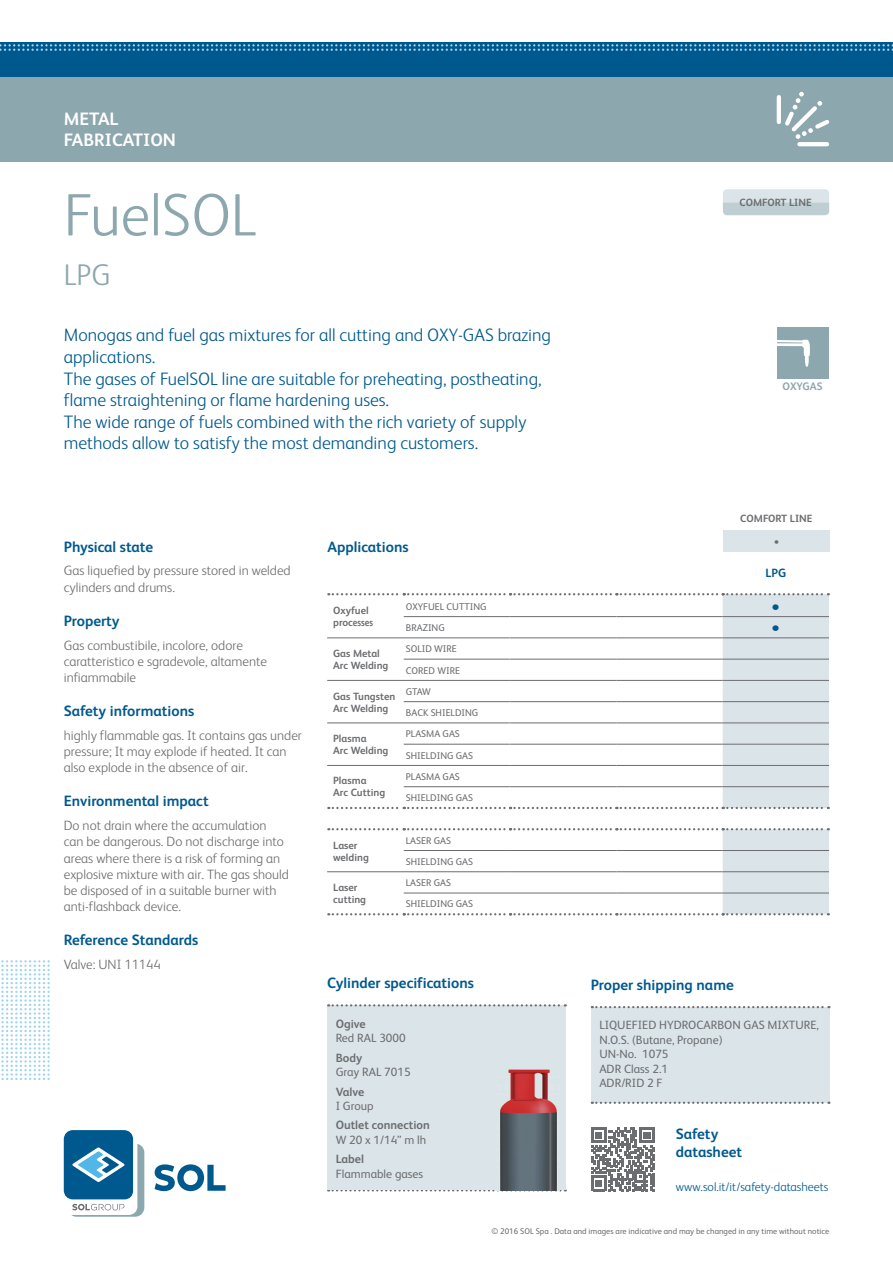
<style>
.page{position:relative;width:893px;height:1263px;background:#fff}
.page>*{position:absolute;margin:0;border:0;box-sizing:border-box;transform-origin:0 0}
.t1{font:300 60px "FS Albert";color:#8ca7ae}
.t2{font:300 30px "FS Albert";color:#8ca7ae}
.t3{font:300 18px/21.6px "FS Albert";color:#00598e}
.t4{font:700 18px/21px "FS Albert";color:#fff}
.t5{font:700 18px "FS Albert";color:#00598e}
.t6{font:700 15px/18px "FS Albert";color:#00598e}
.t7{font:300 13.5px/16.2px "FS Albert";color:#6c6d70}
.t8{font:300 12.3px "FS Albert";color:#00598e}
.t9{font:12px/14.4px "FS Albert";color:#6c6d70}
.t10{font:700 12px "FS Albert";color:#6c6d70}
.t11{font:700 12px "FS Albert";color:#00598e}
.t12{font:700 11.25px "FS Albert";color:#6c6d70}
.t13{font:700 10.8px "FS Albert";color:#8ca7ae}
.t14{font:700 10.5px/12px "FS Albert";color:#6c6d70}
.t15{font:9.75px/21.3px "FS Albert";color:#6c6d70}
.t16{font:8.25px "FS Albert";color:#6c6d70}
</style>
<div class="page">
<div style="left:0;top:77px;width:893px;height:85px;background:#8ca7ae"></div>
<div style="left:0;top:43px;width:893px;height:34px;background:#00598e"></div>
<svg style="left:0;top:44px;width:893px;height:7px"></svg>
<svg style="left:1px;top:960px;width:49px;height:120px"></svg>
<svg style="left:155px;top:1164px;width:71px;height:27px"></svg>
<div style="left:64px;top:1130px;width:69px;height:69px;background:#00598e;border-radius:9px"></div>
<svg style="left:71px;top:1144px;width:73px;height:73px"></svg>
<hr style="left:799px;top:142px;width:28px;height:4px;background:#fff">
<hr style="left:777px;top:97px;width:4px;height:25px;background:#fff">
<svg style="left:785px;top:92px;width:44px;height:47px"></svg>
<svg style="left:328px;top:1190px;width:238px;height:1px"></svg>
<svg style="left:723px;top:189px;width:106px;height:26px;background:#cddade"></svg>
<div style="left:777px;top:327px;width:51px;height:52px;background:#8ca7ae"></div>
<svg style="left:777px;top:340px;width:33px;height:26px"></svg>
<div style="left:327px;top:1005px;width:239px;height:185px;background:#dbe5e9"></div>
<img style="left:500px;top:1069px;width:57px;height:121px">
<svg style="left:328px;top:1004px;width:238px;height:2px"></svg>
<div style="left:591px;top:1007px;width:238px;height:96px;background:#dbe5e9"></div>
<svg style="left:592px;top:1006px;width:237px;height:2px"></svg>
<svg style="left:592px;top:1102px;width:237px;height:2px"></svg>
<svg style="left:591px;top:1128px;width:63px;height:63px"></svg>
<hr style="left:327px;top:637px;width:183px;height:1px;background:#6c6d70">
<hr style="left:327px;top:680px;width:183px;height:1px;background:#6c6d70">
<hr style="left:327px;top:722px;width:183px;height:1px;background:#6c6d70">
<hr style="left:327px;top:765px;width:183px;height:1px;background:#6c6d70">
<hr style="left:327px;top:871px;width:183px;height:1px;background:#6c6d70">
<svg style="left:328px;top:530px;width:501px;height:385px"></svg>
<h3 class="t4" style="left:64px;top:110px;width:114px">METAL<br>FABRICATION</h3>
<h1 class="t1" style="left:64px;top:194px;width:194px">FuelSOL</h1>
<p class="t14" style="left:740px;top:197px;width:74px">COMFORT LINE</p>
<h2 class="t2" style="left:64px;top:264px;width:48px">LPG</h2>
<p class="t3" style="left:64px;top:326px;width:489px">Monogas and fuel gas mixtures for all cutting and OXY-GAS brazing applications.<br>The gases of FuelSOL line are suitable for preheating, postheating, flame straightening or flame hardening uses.<br>The wide range of fuels combined with the rich variety of supply methods allow to satisfy the most demanding customers.</p>
<p class="t13" style="left:783px;top:382px;width:42px">OXYGAS</p>
<p class="t14" style="left:740px;top:513px;width:74px">COMFORT LINE</p>
<p class="t12" style="left:774px;top:537px;width:7px">•</p>
<p class="t6" style="left:64px;top:539px;width:91px">Physical state</p>
<p class="t6" style="left:327px;top:539px;width:83px">Applications</p>
<p class="t7" style="left:64px;top:564px;width:228px">Gas liquefied by pressure stored in welded cylinders and drums.</p>
<p class="t6" style="left:64px;top:613px;width:57px">Property</p>
<p class="t7" style="left:64px;top:638px;width:205px">Gas combustibile, incolore, odore caratteristico e sgradevole, altamente infiammabile</p>
<p class="t6" style="left:64px;top:703px;width:132px">Safety informations</p>
<p class="t7" style="left:64px;top:728px;width:240px">highly flammable gas. It contains gas under pressure; It may explode if heated. It can also explode in the absence of air.</p>
<p class="t6" style="left:64px;top:793px;width:146px">Environmental impact</p>
<p class="t7" style="left:64px;top:819px;width:227px">Do not drain where the accumulation can be dangerous. Do not discharge into areas where there is a risk of forming an explosive mixture with air. The gas should be disposed of in a suitable burner with anti-flashback device.</p>
<p class="t6" style="left:64px;top:932px;width:136px">Reference Standards</p>
<p class="t7" style="left:64px;top:958px;width:99px">Valve: UNI 11144</p>
<p class="t11" style="left:765px;top:568px;width:22px">LPG</p>
<p class="t15" style="left:406px;top:596px;width:82px">OXYFUEL CUTTING</p>
<h3 class="t5" style="left:771px;top:599px;width:11px">•</h3>
<p class="t15" style="left:406px;top:618px;width:40px">BRAZING</p>
<h3 class="t5" style="left:771px;top:620px;width:11px">•</h3>
<p class="t14" style="left:333px;top:606px;width:41px">Oxyfuel processes</p>
<p class="t14" style="left:333px;top:648px;width:57px">Gas Metal<br>Arc Welding</p>
<p class="t15" style="left:406px;top:639px;width:56px">SOLID WIRE<br>CORED WIRE</p>
<p class="t14" style="left:333px;top:691px;width:64px">Gas Tungsten<br>Arc Welding</p>
<p class="t15" style="left:406px;top:682px;width:74px">GTAW<br>BACK SHIELDING</p>
<p class="t14" style="left:333px;top:733px;width:57px">Plasma<br>Arc Welding</p>
<p class="t15" style="left:406px;top:724px;width:69px">PLASMA GAS<br>SHIELDING GAS</p>
<p class="t14" style="left:333px;top:776px;width:54px">Plasma<br>Arc Cutting</p>
<p class="t15" style="left:406px;top:767px;width:69px;line-height:20.9px">PLASMA GAS<br>SHIELDING GAS</p>
<p class="t14" style="left:333px;top:840px;width:37px">Laser welding</p>
<p class="t15" style="left:406px;top:831px;width:69px;line-height:20.9px">LASER GAS<br>SHIELDING GAS</p>
<p class="t14" style="left:333px;top:882px;width:35px">Laser cutting</p>
<p class="t15" style="left:406px;top:873px;width:69px;line-height:20.9px">LASER GAS<br>SHIELDING GAS</p>
<p class="t6" style="left:327px;top:975px;width:148px">Cylinder specifications</p>
<p class="t10" style="left:336px;top:1019px;width:31px">Ogive</p>
<p class="t9" style="left:336px;top:1032px;width:72px">Red RAL 3000</p>
<p class="t10" style="left:336px;top:1053px;width:28px">Body</p>
<p class="t9" style="left:336px;top:1066px;width:76px">Gray RAL 7015</p>
<p class="t10" style="left:336px;top:1087px;width:30px">Valve</p>
<p class="t9" style="left:336px;top:1099px;width:40px">I Group</p>
<p class="t10" style="left:336px;top:1121px;width:96px">Outlet connection</p>
<p class="t9" style="left:336px;top:1133px;width:92px">W 20 x 1/14” m lh</p>
<p class="t10" style="left:336px;top:1155px;width:30px">Label</p>
<p class="t9" style="left:336px;top:1167px;width:89px">Flammable gases</p>
<p class="t6" style="left:591px;top:977px;width:144px">Proper shipping name</p>
<p class="t9" style="left:599px;top:1019px;width:221px">LIQUEFIED HYDROCARBON GAS MIXTURE,<br>N.O.S. (Butane, Propane)<br>UN-No. 1075<br>ADR Class 2.1<br>ADR/RID 2 F</p>
<p class="t6" style="left:676px;top:1126px;width:68px">Safety datasheet</p>
<p class="t8" style="left:676px;top:1182px;width:154px">www.sol.it/it/safety-datasheets</p>
<p class="t16" style="left:491px;top:1228px;width:339px">© 2016 SOL Spa . Data and images are indicative and may be changed in any time without notice</p>
</div>
